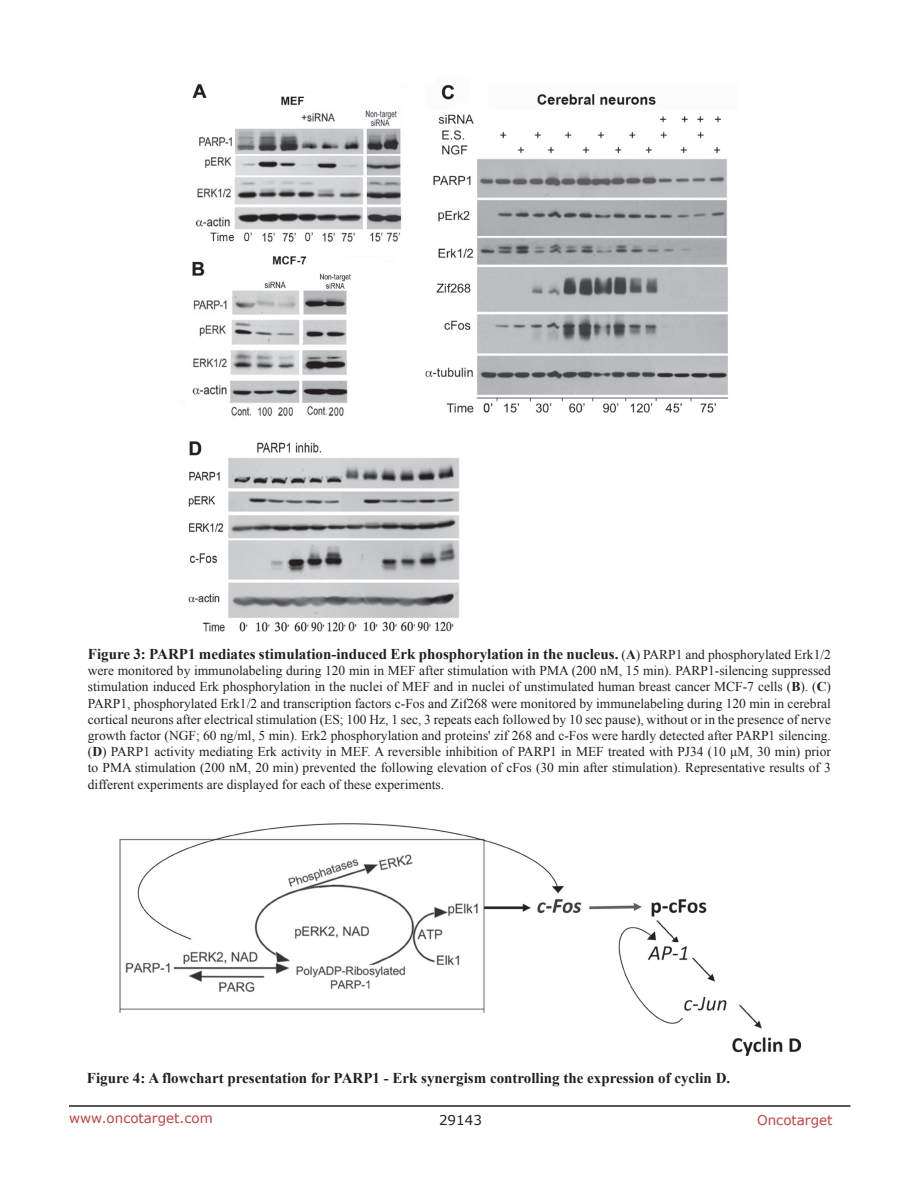
<style>
.page{position:relative;width:918px;height:1188px;background:#fff}
.page>*{position:absolute;margin:0;border:0;box-sizing:border-box;transform-origin:0 0}
.Figuretrx{font:700 15px "Times New Roman";color:#231f20}
.Figuretrx-2{font:13.5px/16.2px "Times New Roman";color:#231f20;text-align:justify}
.t1{font:13.5px "Verdana";color:#c24141}
.t2{font:13.5px "Verdana";color:#231f20}
.s1{font-weight:400;font-size:13.5px}
.s2{font-size:13.5px}
.s3{font-weight:700}
</style>
<div class="page">
<hr style="left:69px;top:1105px;width:781px;height:2px;background:#231f20">
<img style="left:188px;top:84px;width:541px;height:547px">
<img style="left:119px;top:824px;width:681px;height:231px">
<p class="Figuretrx" style="left:88px;top:644px;width:745px">Figure 3: PARP1 mediates stimulation-induced Erk phosphorylation in the nucleus. <span class="s1">(</span><span class="s2">A</span><span class="s1">) PARP1 and phosphorylated Erk1/2</span></p>
<p class="Figuretrx-2" style="left:88px;top:662px;width:745px">were monitored by immunolabeling during 120 min in MEF after stimulation with PMA (200 nM, 15 min). PARP1-silencing suppressed stimulation induced Erk phosphorylation in the nuclei of MEF and in nuclei of unstimulated human breast cancer MCF-7 cells (<span class="s3">B</span>). (<span class="s3">C</span>)<br>PARP1, phosphorylated Erk1/2 and transcription factors c-Fos and Zif268 were monitored by immunelabeling during 120 min in cerebral cortical neurons after electrical stimulation (ES; 100 Hz, 1 sec, 3 repeats each followed by 10 sec pause), without or in the presence of nerve growth factor (NGF; 60 ng/ml, 5 min). Erk2 phosphorylation and proteins' zif 268 and c-Fos were hardly detected after PARP1 silencing. (<span class="s3">D</span>) PARP1 activity mediating Erk activity in MEF. A reversible inhibition of PARP1 in MEF treated with PJ34 (10 μM, 30 min) prior to PMA stimulation (200 nM, 20 min) prevented the following elevation of cFos (30 min after stimulation). Representative results of 3 different experiments are displayed for each of these experiments.</p>
<p class="Figuretrx" style="left:87px;top:1068px;width:645px">Figure 4: A flowchart presentation for PARP1 - Erk synergism controlling the expression of cyclin D.</p>
<p class="t1" style="left:69px;top:1109px;width:145px">www.oncotarget.com</p>
<p class="t2" style="left:439px;top:1111px;width:44px">29143</p>
<p class="t1" style="left:757px;top:1111px;width:77px">Oncotarget</p>
</div>
